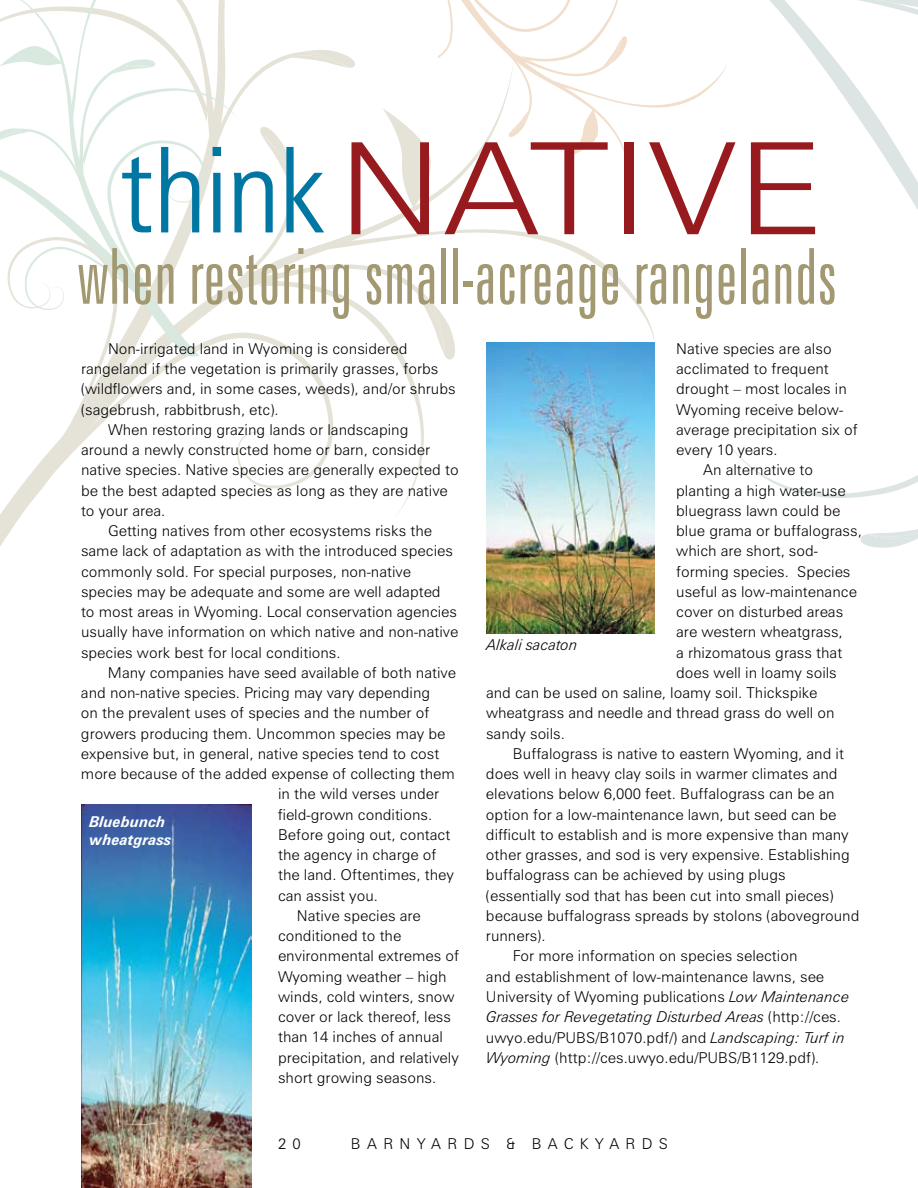
<style>
.page{position:relative;width:918px;height:1188px;background:#fff}
.page>*{position:absolute;margin:0;border:0;box-sizing:border-box;transform-origin:0 0}
.t1{font:300 127.65px "Zurich BT";color:#971b1e;scale:1.15 1}
.t2{font:300 extra-condensed 77.25px "Zurich BT";color:#a29871}
.t3{font:300 15px "Zurich BT";color:#000}
.t4{font:italic 300 15px "Zurich BT";color:#000}
.t5{font:italic 700 15px/18px "Zurich BT";color:#fff}
.t6{font:300 15px "Zurich BT";letter-spacing:.42em;color:#000}
.s1{font-stretch:condensed;font-size:118.8px;color:#0076a3}
.s2{font-style:italic}
.s3{font-style:normal}
</style>
<div class="page">
<svg style="left:0;top:0;width:918px;height:548px"></svg>
<img style="left:81px;top:805px;width:170px;height:383px">
<img style="left:486px;top:343px;width:169px;height:291px">
<h1 class="t1" style="left:121px;top:111px;width:257px"><span class="s1">think</span>native</h1>
<h2 class="t2" style="left:77px;top:234px;width:761px">when restoring small-acreage rangelands</h2>
<p class="t3" style="left:108px;top:340px;width:301px">Non-irrigated land in Wyoming is considered</p>
<p class="t3" style="left:81px;top:360px;width:359px">rangeland if the vegetation is primarily grasses, forbs</p>
<p class="t3" style="left:81px;top:380px;width:376px">(wildflowers and, in some cases, weeds), and/or shrubs</p>
<p class="t3" style="left:81px;top:400px;width:199px">(sagebrush, rabbitbrush, etc).</p>
<p class="t3" style="left:108px;top:421px;width:302px">When restoring grazing lands or landscaping</p>
<p class="t3" style="left:81px;top:441px;width:351px">around a newly constructed home or barn, consider</p>
<p class="t3" style="left:81px;top:461px;width:379px">native species. Native species are generally expected to</p>
<p class="t3" style="left:81px;top:481px;width:368px">be the best adapted species as long as they are native</p>
<p class="t3" style="left:81px;top:502px;width:86px">to your area.</p>
<p class="t3" style="left:108px;top:522px;width:326px">Getting natives from other ecosystems risks the</p>
<p class="t3" style="left:81px;top:542px;width:374px">same lack of adaptation as with the introduced species</p>
<p class="t3" style="left:81px;top:562px;width:332px">commonly sold. For special purposes, non-native</p>
<p class="t3" style="left:81px;top:583px;width:361px">species may be adequate and some are well adapted</p>
<p class="t3" style="left:81px;top:603px;width:378px">to most areas in Wyoming. Local conservation agencies</p>
<p class="t3" style="left:81px;top:623px;width:379px">usually have information on which native and non-native</p>
<p class="t3" style="left:81px;top:643px;width:261px">species work best for local conditions.</p>
<p class="t3" style="left:108px;top:664px;width:350px">Many companies have seed available of both native</p>
<p class="t3" style="left:81px;top:684px;width:351px">and non-native species. Pricing may vary depending</p>
<p class="t3" style="left:81px;top:704px;width:350px">on the prevalent uses of species and the number of</p>
<p class="t3" style="left:81px;top:724px;width:366px">growers producing them. Uncommon species may be</p>
<p class="t3" style="left:81px;top:745px;width:360px">expensive but, in general, native species tend to cost</p>
<p class="t3" style="left:81px;top:765px;width:375px">more because of the added expense of collecting them</p>
<p class="t3" style="left:278px;top:785px;width:163px">in the wild verses under</p>
<p class="t3" style="left:278px;top:805px;width:156px">field-grown conditions.</p>
<p class="t3" style="left:278px;top:826px;width:174px">Before going out, contact</p>
<p class="t3" style="left:278px;top:846px;width:160px">the agency in charge of</p>
<p class="t3" style="left:278px;top:866px;width:177px">the land. Oftentimes, they</p>
<p class="t3" style="left:278px;top:886px;width:101px">can assist you.</p>
<p class="t3" style="left:297px;top:907px;width:125px">Native species are</p>
<p class="t3" style="left:278px;top:927px;width:125px">conditioned to the</p>
<p class="t3" style="left:278px;top:947px;width:182px">environmental extremes of</p>
<p class="t3" style="left:278px;top:967px;width:170px">Wyoming weather – high</p>
<p class="t3" style="left:278px;top:988px;width:178px">winds, cold winters, snow</p>
<p class="t3" style="left:278px;top:1008px;width:175px">cover or lack thereof, less</p>
<p class="t3" style="left:278px;top:1028px;width:166px">than 14 inches of annual</p>
<p class="t3" style="left:278px;top:1048px;width:182px">precipitation, and relatively</p>
<p class="t3" style="left:278px;top:1069px;width:160px">short growing seasons.</p>
<p class="t5" style="left:90px;top:812px;width:84px">Bluebunch wheatgrass</p>
<p class="t3" style="left:676px;top:340px;width:157px">Native species are also</p>
<p class="t3" style="left:676px;top:360px;width:154px">acclimated to frequent</p>
<p class="t3" style="left:676px;top:380px;width:172px">drought – most locales in</p>
<p class="t3" style="left:676px;top:400px;width:169px">Wyoming receive below-</p>
<p class="t3" style="left:676px;top:421px;width:183px">average precipitation six of</p>
<p class="t3" style="left:676px;top:441px;width:103px">every 10 years.</p>
<p class="t3" style="left:703px;top:461px;width:112px">An alternative to</p>
<p class="t3" style="left:676px;top:481px;width:171px">planting a high water-use</p>
<p class="t3" style="left:676px;top:502px;width:166px">bluegrass lawn could be</p>
<p class="t3" style="left:676px;top:522px;width:187px">blue grama or buffalograss,</p>
<p class="t3" style="left:676px;top:542px;width:143px">which are short, sod-</p>
<p class="t3" style="left:676px;top:562px;width:176px">forming species. Species</p>
<p class="t3" style="left:676px;top:583px;width:182px">useful as low-maintenance</p>
<p class="t3" style="left:676px;top:603px;width:169px">cover on disturbed areas</p>
<p class="t3" style="left:676px;top:623px;width:168px">are western wheatgrass,</p>
<p class="t3" style="left:676px;top:643px;width:168px">a rhizomatous grass that</p>
<p class="t3" style="left:676px;top:664px;width:162px">does well in loamy soils</p>
<p class="t3" style="left:486px;top:684px;width:333px">and can be used on saline, loamy soil. Thickspike</p>
<p class="t3" style="left:486px;top:704px;width:350px">wheatgrass and needle and thread grass do well on</p>
<p class="t3" style="left:486px;top:724px;width:81px">sandy soils.</p>
<p class="t3" style="left:513px;top:745px;width:333px">Buffalograss is native to eastern Wyoming, and it</p>
<p class="t3" style="left:486px;top:765px;width:353px">does well in heavy clay soils in warmer climates and</p>
<p class="t3" style="left:486px;top:785px;width:350px">elevations below 6,000 feet. Buffalograss can be an</p>
<p class="t3" style="left:486px;top:805px;width:352px">option for a low-maintenance lawn, but seed can be</p>
<p class="t3" style="left:486px;top:826px;width:364px">difficult to establish and is more expensive than many</p>
<p class="t3" style="left:486px;top:846px;width:365px">other grasses, and sod is very expensive. Establishing</p>
<p class="t3" style="left:486px;top:866px;width:301px">buffalograss can be achieved by using plugs</p>
<p class="t3" style="left:486px;top:886px;width:349px">(essentially sod that has been cut into small pieces)</p>
<p class="t3" style="left:486px;top:907px;width:375px">because buffalograss spreads by stolons (aboveground</p>
<p class="t3" style="left:486px;top:927px;width:61px">runners).</p>
<p class="t3" style="left:513px;top:947px;width:286px">For more information on species selection</p>
<p class="t3" style="left:486px;top:967px;width:340px">and establishment of low-maintenance lawns, see</p>
<p class="t3" style="left:486px;top:988px;width:365px">University of Wyoming publications <span class="s2">Low Maintenance</span></p>
<p class="t4" style="left:486px;top:1008px;width:357px">Grasses for Revegetating Disturbed Areas <span class="s3">(http://ces.</span></p>
<p class="t3" style="left:486px;top:1028px;width:361px">uwyo.edu/PUBS/B1070.pdf/) and <span class="s2">Landscaping: Turf in</span></p>
<p class="t3" style="left:486px;top:1049px;width:335px"><span class="s2">Wyoming</span> (http://ces.uwyo.edu/PUBS/B1129.pdf).</p>
<p class="t4" style="left:487px;top:636px;width:93px">Alkali sacaton</p>
<p class="t3" style="left:278px;top:1134px;width:24px">2 0</p>
<p class="t6" style="left:351px;top:1134px;width:318px">BARNYARDS &amp; BACKYARDS</p>
</div>
